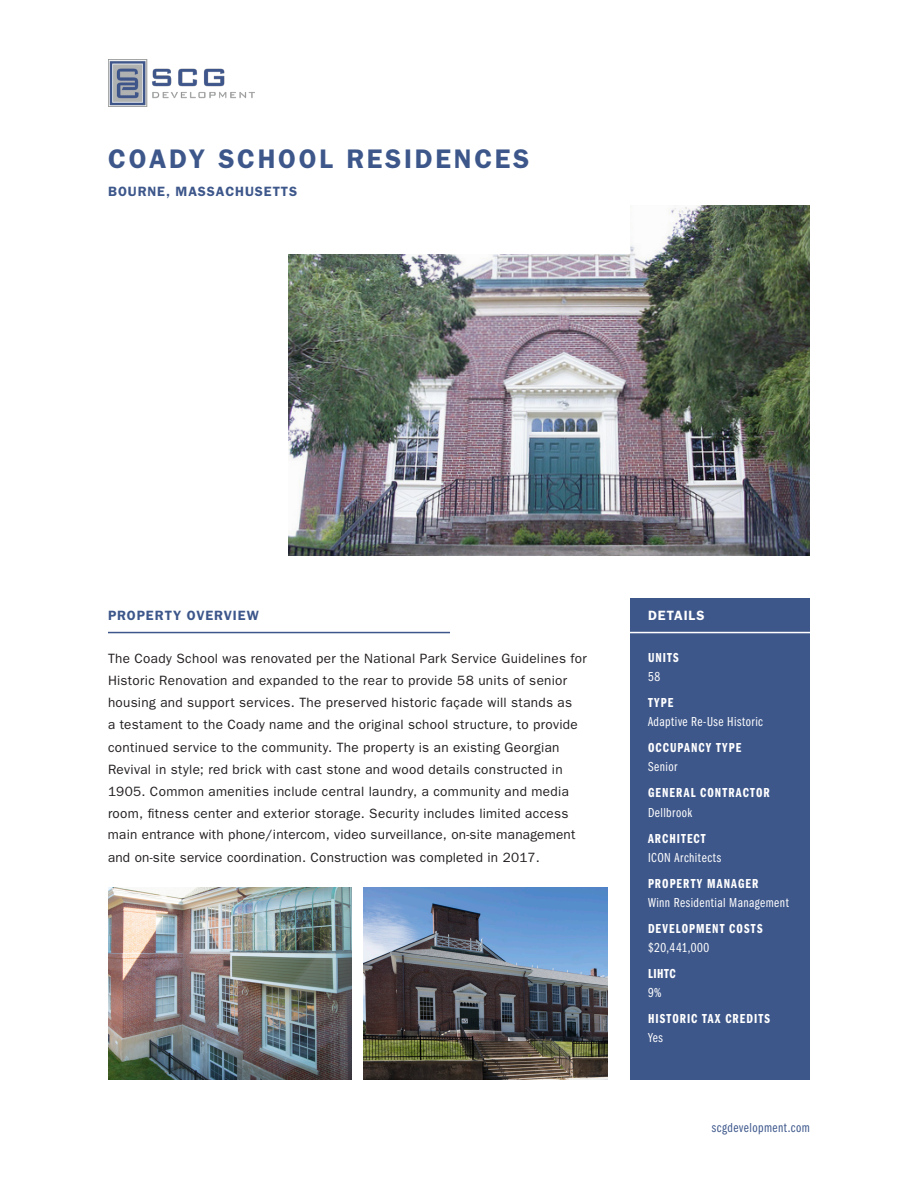
<style>
.page{position:relative;width:918px;height:1188px;background:#fff}
.page>*{position:absolute;margin:0;border:0;box-sizing:border-box;transform-origin:0 0}
.t1{font:600 27px "ITC Franklin Gothic Std";letter-spacing:.1em;color:#3d578b}
.t2{font:13.5px/22px "ITC Franklin Gothic Std";letter-spacing:.025em;color:#231f20}
.t3{font:13.5px/19.2px "ITC Franklin Gothic Std Dm Cp";letter-spacing:.08em;color:#fff}
.t4{font:13.5px/19.2px "ITC Franklin Gothic Std Bk Cp";letter-spacing:.035em;color:#fff}
.t5{font:600 13.5px "ITC Franklin Gothic Std";letter-spacing:.065em;color:#3d578b}
.t6{font:13.5px "ITC Franklin Gothic Std Bk Cp";letter-spacing:.035em;color:#3d578b}
.t7{font:600 13.5px "ITC Franklin Gothic Std";letter-spacing:.07em;color:#fff}
.s1{font-family:"ITC Franklin Gothic Std Bk Cp"}
.s2{font-family:"ITC Franklin Gothic Std Dm Cp"}
</style>
<div class="page">
<div style="left:630px;top:598px;width:180px;height:482px;background:#3e578a"></div>
<img style="left:288px;top:205px;width:522px;height:350px">
<div style="left:108px;top:108px;width:522px;height:146px;background:#fff"></div>
<hr style="left:108px;top:632px;width:342px;height:1px;background:#3e578a">
<hr style="left:624px;top:632px;width:194px;height:1px;background:#fff">
<img style="left:108px;top:888px;width:244px;height:192px">
<img style="left:364px;top:888px;width:244px;height:192px">
<img style="left:108px;top:60px;width:147px;height:47px">
<p class="t1" style="left:108px;top:142px;width:423px">COADY SCHOOL RESIDENCES</p>
<p class="t5" style="left:108px;top:183px;width:190px">BOURNE, MASSACHUSETTS</p>
<p class="t5" style="left:108px;top:608px;width:153px">PROPERTY OVERVIEW</p>
<p class="t2" style="left:108px;top:647px;width:480px">The Coady School was renovated per the National Park Service Guidelines for Historic Renovation and expanded to the rear to provide 58 units of senior housing and support services. The preserved historic façade will stands as<br>a testament to the Coady name and the original school structure, to provide continued service to the community. The property is an existing Georgian Revival in style; red brick with cast stone and wood details constructed in 1905. Common amenities include central laundry, a community and media room, fitness center and exterior storage. Security includes limited access main entrance with phone/intercom, video surveillance, on-site management and on-site service coordination. Construction was completed in 2017.</p>
<p class="t7" style="left:648px;top:608px;width:58px">DETAILS</p>
<p class="t3" style="left:648px;top:648px;width:32px">UNITS<br><span class="s1">58</span></p>
<p class="t4" style="left:648px;top:693px;width:117px"><span class="s2">TYPE<br></span>Adaptive Re-Use Historic</p>
<p class="t3" style="left:648px;top:738px;width:95px">OCCUPANCY TYPE</p>
<p class="t4" style="left:648px;top:758px;width:31px">Senior</p>
<p class="t3" style="left:648px;top:784px;width:123px">GENERAL CONTRACTOR</p>
<p class="t4" style="left:648px;top:803px;width:46px">Dellbrook</p>
<p class="t3" style="left:648px;top:829px;width:59px">ARCHITECT</p>
<p class="t4" style="left:648px;top:848px;width:75px">ICON Architects</p>
<p class="t3" style="left:648px;top:874px;width:112px">PROPERTY MANAGER</p>
<p class="t4" style="left:648px;top:893px;width:142px">Winn Residential Management</p>
<p class="t3" style="left:648px;top:919px;width:116px">DEVELOPMENT COSTS</p>
<p class="t4" style="left:648px;top:938px;width:63px">$20,441,000</p>
<p class="t3" style="left:648px;top:964px;width:29px">LIHTC</p>
<p class="t4" style="left:648px;top:983px;width:15px">9%</p>
<p class="t3" style="left:648px;top:1009px;width:123px">HISTORIC TAX CREDITS</p>
<p class="t4" style="left:648px;top:1029px;width:17px">Yes</p>
<p class="t6" style="left:712px;top:1120px;width:100px">scgdevelopment.com</p>
</div>
